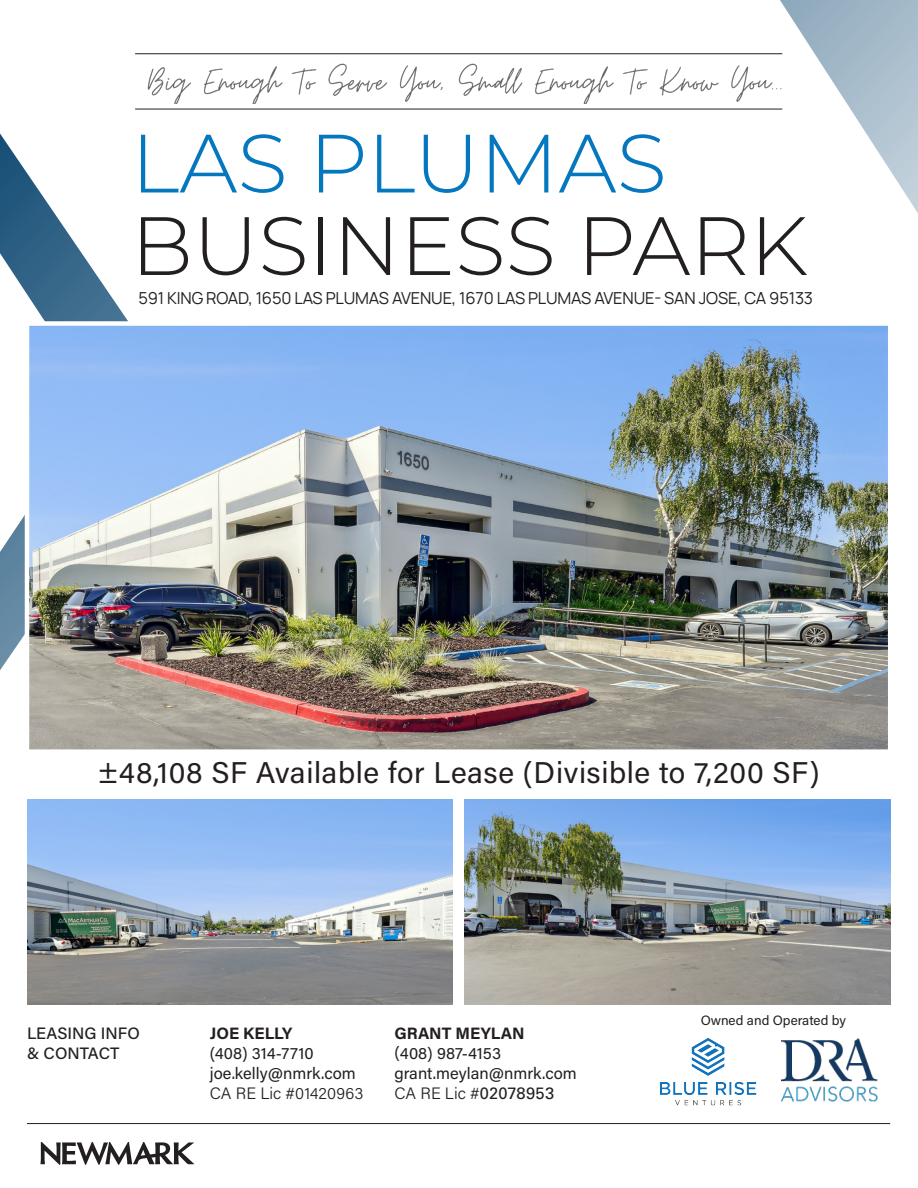
<style>
.page{position:relative;width:918px;height:1188px;background:#fff}
.page>*{position:absolute;margin:0;border:0;box-sizing:border-box;transform-origin:0 0}
._55_55_Lig_Left{font:300 82.5px "Montserrat";color:#231f20}
._55_55_Lig_Left-2{font:300 82.5px "Montserrat";color:#0477bf}
.t1{font:30px "Acumin Pro";letter-spacing:.02em;color:#231f20}
.t2{font:16.5px/19.8px "Acumin Pro";color:#231f20}
.t3{font:16.5px "Manrope";letter-spacing:-.01em;color:#231f20}
.t4{font:500 16.5px/19.8px "Acumin Pro";letter-spacing:.005em;color:#231f20}
.t5{font:700 16.5px "Acumin Pro";color:#231f20}
.t6{font:13.5px "Acumin Pro";color:#231f20}
.s1{font-weight:300}
.s2{font-weight:700}
.s3{font-family:"Univers LT Pro 55 Roman"}
</style>
<div class="page">
<img style="left:27px;top:799px;width:426px;height:205px">
<img style="left:465px;top:799px;width:425px;height:205px">
<svg style="left:40px;top:1142px;width:154px;height:23px"></svg>
<img style="left:660px;top:1038px;width:97px;height:67px">
<img style="left:781px;top:1038px;width:97px;height:63px">
<hr style="left:27px;top:1123px;width:863px;height:1px;background:#231f20">
<hr style="left:135px;top:109px;width:647px;height:1px;background:#231f20">
<hr style="left:135px;top:53px;width:647px;height:1px;background:#231f20">
<svg style="left:779px;top:0;width:139px;height:213px"></svg>
<svg style="left:0;top:53px;width:184px;height:617px"></svg>
<img style="left:30px;top:326px;width:857px;height:423px">
<div style="left:25px;top:321px;width:867px;height:433px;border:4px solid #fff"></div>
<img style="left:138px;top:60px;width:649px;height:44px">
<p class="_55_55_Lig_Left-2" style="left:131px;top:107px;width:537px">LAS PLUMAS</p>
<p class="_55_55_Lig_Left" style="left:131px;top:190px;width:678px">BUSINESS PARK</p>
<p class="t3" style="left:138px;top:286px;width:676px">591 KING ROAD, 1650 LAS PLUMAS AVENUE, 1670 LAS PLUMAS AVENUE- SAN JOSE, CA 95133</p>
<p class="t1" style="left:98px;top:752px;width:724px">±48,108 SF Available for Lease (Divisible to 7,200 SF)</p>
<p class="t4" style="left:27px;top:1023px;width:115px">LEASING INFO &amp; CONTACT</p>
<p class="t5" style="left:210px;top:1022px;width:84px">JOE KELLY</p>
<p class="t2" style="left:210px;top:1043px;width:105px">(408) 314-7710</p>
<p class="t2" style="left:210px;top:1062px;width:155px">joe.kelly@nmrk.com<br><span class="s1">CA RE Lic #01420963</span></p>
<p class="t2" style="left:394px;top:1023px;width:132px"><span class="s2">GRANT MEYLAN </span>(408) 987-4153</p>
<p class="t2" style="left:394px;top:1062px;width:184px">grant.meylan@nmrk.com<br><span class="s1">CA RE Lic #</span><span class="s3">02078953</span></p>
<p class="t6" style="left:701px;top:1011px;width:147px">Owned and Operated by</p>
</div>
